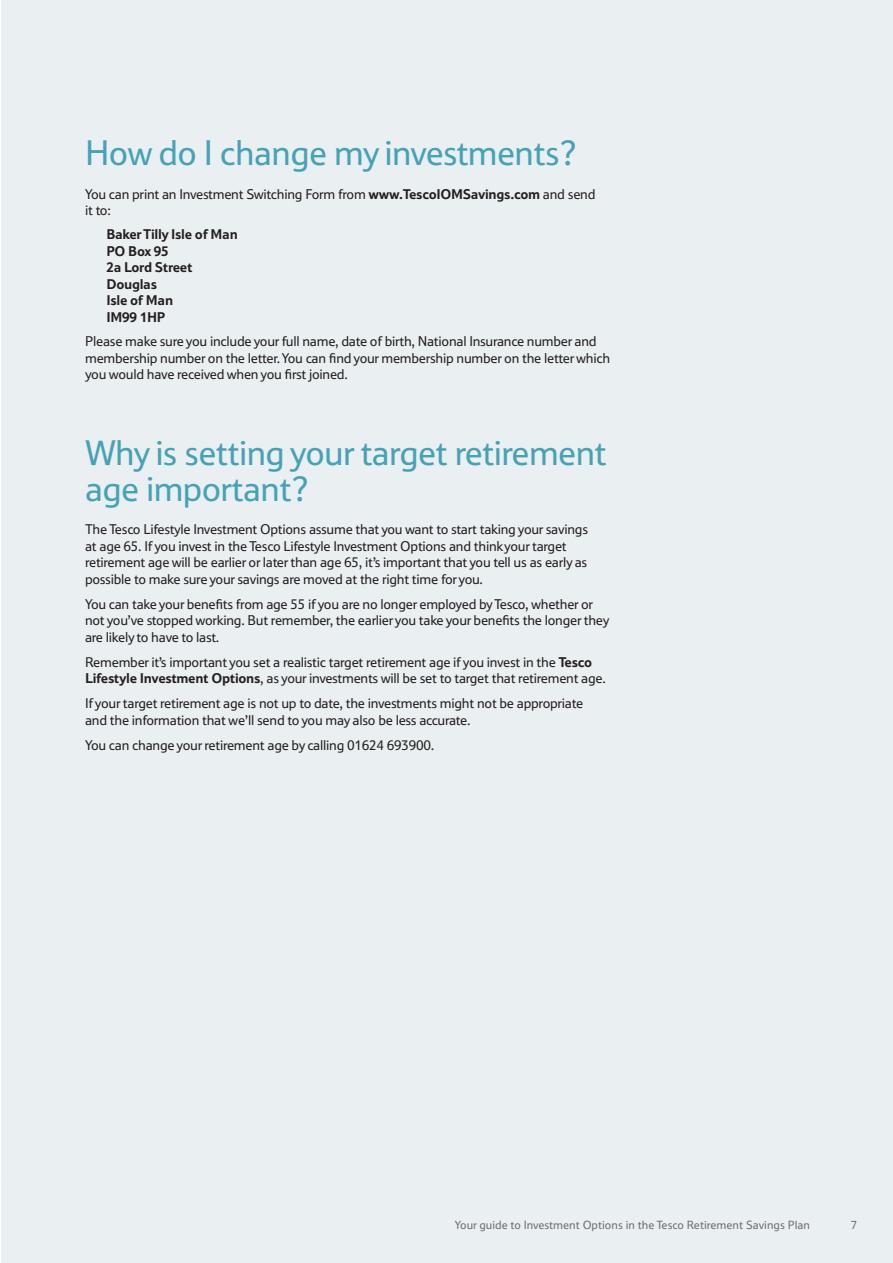
<style>
.page{position:relative;width:893px;height:1263px;background:#fff}
.page>*{position:absolute;margin:0;border:0;box-sizing:border-box;transform-origin:0 0}
.t1{font:36px/36px "Tesco";letter-spacing:-.02em;color:#46a2b5}
.t2{font:14.25px/16.5px "Tesco";letter-spacing:-.02em;color:#231f20}
.t3{font:700 14.25px/16.5px "Tesco";letter-spacing:-.02em;color:#231f20}
.t4{font:12px "Tesco";color:#6d6e70}
.s1{font-weight:700}
</style>
<div class="page">
<div style="left:1px;top:0;width:891px;height:1263px;background:#eaeff1"></div>
<h1 class="t1" style="left:85px;top:134px;width:494px">How do I change my investments?</h1>
<p class="t2" style="left:85px;top:185px;width:512px">You can print an Investment Switching Form from <span class="s1">www.TescoIOMSavings.com</span> and send it to:</p>
<p class="t3" style="left:106px;top:226px;width:133px">Baker Tilly Isle of Man<br>PO Box 95<br>2a Lord Street<br>Douglas<br>Isle of Man<br>IM99 1HP</p>
<p class="t2" style="left:85px;top:333px;width:526px">Please make sure you include your full name, date of birth, National Insurance number and membership number on the letter. You can find your membership number on the letter which you would have received when you first joined.</p>
<h1 class="t1" style="left:85px;top:434px;width:523px">Why is setting your target retirement age important?</h1>
<p class="t2" style="left:85px;top:521px;width:504px">The Tesco Lifestyle Investment Options assume that you want to start taking your savings at age 65. If you invest in the Tesco Lifestyle Investment Options and think your target retirement age will be earlier or later than age 65, it’s important that you tell us as early as possible to make sure your savings are moved at the right time for you.</p>
<p class="t2" style="left:85px;top:595px;width:526px">You can take your benefits from age 55 if you are no longer employed by Tesco, whether or not you’ve stopped working. But remember, the earlier you take your benefits the longer they are likely to have to last.</p>
<p class="t2" style="left:85px;top:653px;width:522px">Remember it’s important you set a realistic target retirement age if you invest in the <span class="s1">Tesco<br>Lifestyle Investment Options</span>, as your investments will be set to target that retirement age.</p>
<p class="t2" style="left:85px;top:695px;width:499px">If your target retirement age is not up to date, the investments might not be appropriate and the information that we’ll send to you may also be less accurate.</p>
<p class="t2" style="left:85px;top:736px;width:350px">You can change your retirement age by calling 01624 693900.</p>
<p class="t4" style="left:455px;top:1218px;width:356px">Your guide to Investment Options in the Tesco Retirement Savings Plan</p>
<p class="t4" style="left:850px;top:1218px;width:8px">7</p>
</div>
